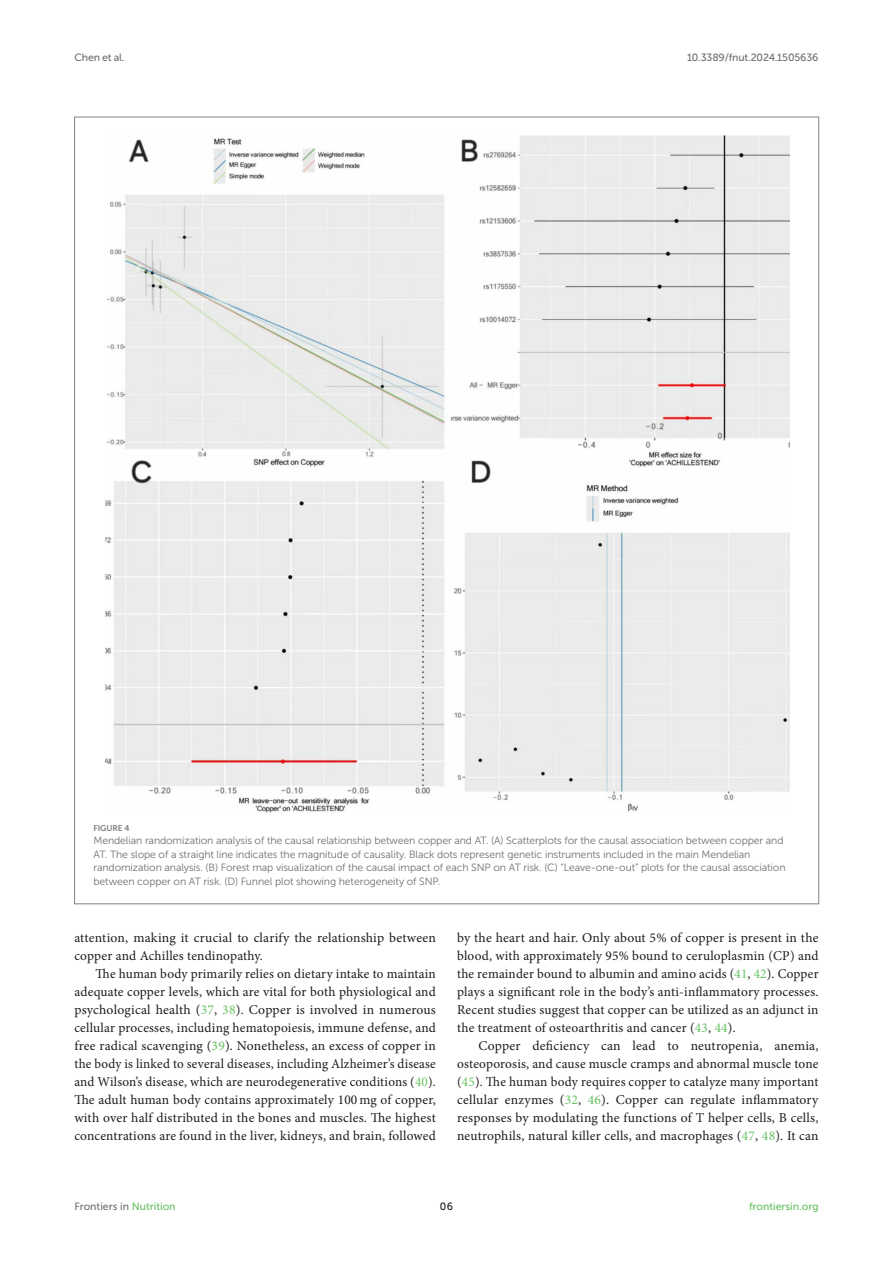
<style>
.page{position:relative;width:893px;height:1263px;background:#fff}
.page>*{position:absolute;margin:0;border:0;box-sizing:border-box;transform-origin:0 0}
.TEXT{font:13.5px/18px "Minion Pro";letter-spacing:.015em;color:#1b1c1b;text-align:justify}
.FIG_LEG{font:10.5px/13.5px "Museo Sans 300";letter-spacing:-.01em;color:#706f70}
.t1{font:10.5px "Museo Sans 500";letter-spacing:-.015em;color:#706f70}
.t2{font:10.5px "Museo Sans 500";color:#65c161}
.t3{font:10.5px "Museo Sans 500";color:#1b1c1b}
.FIG_HD{font:8.25px "Museo Sans 700";letter-spacing:-.01em;color:#7e7f7f}
.s1{color:#65c161}
</style>
<div class="page">
<img style="left:104px;top:136px;width:685px;height:676px">
<p class="t1" style="left:74px;top:51px;width:52px">Chen et al.</p>
<p class="t1" style="left:687px;top:51px;width:133px">10.3389/fnut.2024.1505636</p>
<p class="FIG_HD" style="left:94px;top:823px;width:37px">FIGURE 4</p>
<p class="FIG_LEG" style="left:94px;top:834px;width:694px">Mendelian randomization analysis of the causal relationship between copper and AT. (A) Scatterplots for the causal association between copper and AT. The slope of a straight line indicates the magnitude of causality. Black dots represent genetic instruments included in the main Mendelian randomization analysis. (B) Forest map visualization of the causal impact of each SNP on AT risk. (C) “Leave-one-out” plots for the causal association between copper on AT risk. (D) Funnel plot showing heterogeneity of SNP.</p>
<p class="TEXT" style="left:74px;top:929px;width:363px">attention, making it crucial to clarify the relationship between copper and Achilles tendinopathy.</p>
<p class="TEXT" style="left:74px;top:965px;width:363px;text-indent:21px">The human body primarily relies on dietary intake to maintain adequate copper levels, which are vital for both physiological and psychological health (<span class="s1">37</span>, <span class="s1">38</span>). Copper is involved in numerous cellular processes, including hematopoiesis, immune defense, and free radical scavenging (<span class="s1">39</span>). Nonetheless, an excess of copper in the body is linked to several diseases, including Alzheimer’s disease and Wilson’s disease, which are neurodegenerative conditions (<span class="s1">40</span>).<br>The adult human body contains approximately 100 mg of copper, with over half distributed in the bones and muscles. The highest concentrations are found in the liver, kidneys, and brain, followed</p>
<p class="TEXT" style="left:457px;top:929px;width:363px">by the heart and hair. Only about 5% of copper is present in the blood, with approximately 95% bound to ceruloplasmin (CP) and the remainder bound to albumin and amino acids (<span class="s1">41</span>, <span class="s1">42</span>). Copper plays a significant role in the body’s anti-inflammatory processes.<br>Recent studies suggest that copper can be utilized as an adjunct in the treatment of osteoarthritis and cancer (<span class="s1">43</span>, <span class="s1">44</span>).</p>
<p class="TEXT" style="left:457px;top:1037px;width:363px;text-indent:21px">Copper deficiency can lead to neutropenia, anemia, osteoporosis, and cause muscle cramps and abnormal muscle tone (<span class="s1">45</span>). The human body requires copper to catalyze many important cellular enzymes (<span class="s1">32</span>, <span class="s1">46</span>). Copper can regulate inflammatory responses by modulating the functions of T helper cells, B cells, neutrophils, natural killer cells, and macrophages (<span class="s1">47</span>, <span class="s1">48</span>). It can</p>
<p class="t1" style="left:74px;top:1200px;width:103px">Frontiers in <span class="s1">Nutrition</span></p>
<p class="t3" style="left:440px;top:1200px;width:15px">06</p>
<p class="t2" style="left:749px;top:1200px;width:71px">frontiersin.org</p>
</div>
